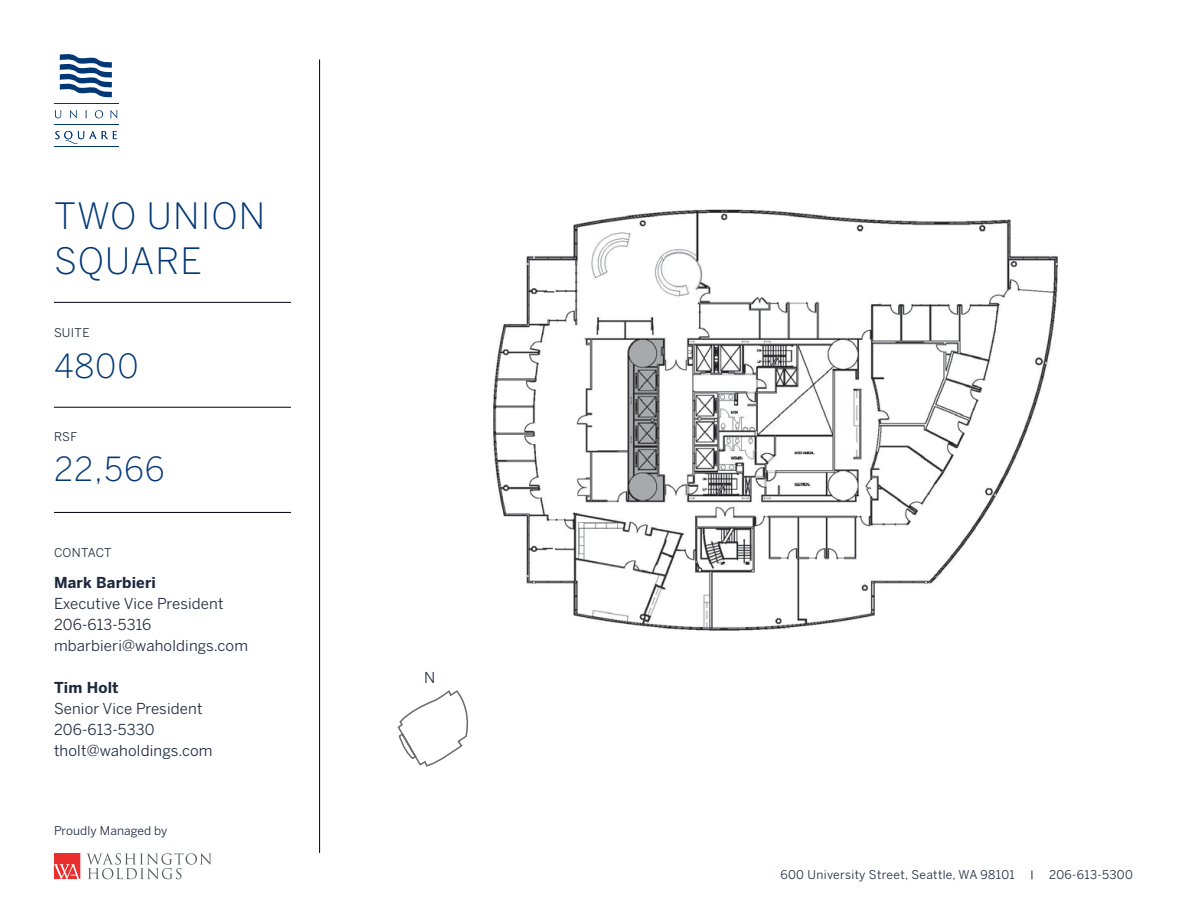
<style>
.page{position:relative;width:1188px;height:918px;background:#fff}
.page>*{position:absolute;margin:0;border:0;box-sizing:border-box;transform-origin:0 0}
.t1{font:300 36px/45px "Benton Sans";letter-spacing:.03em;color:#013775}
.t2{font:300 33px "Benton Sans";letter-spacing:.03em;color:#013775}
.t3{font:15px/21px "Benton Sans";letter-spacing:.01em;color:#1d293c}
.t4{font:700 15px "Benton Sans";letter-spacing:.01em;color:#1d293c}
.t5{font:12px "Benton Sans";letter-spacing:.03em;color:#1d293c}
.t6{font:12px "Benton Sans";letter-spacing:.01em;color:#1d293c}
</style>
<div class="page">
<img style="left:493px;top:209px;width:565px;height:422px">
<hr style="left:54px;top:104px;width:64px;height:1px;background:#013775">
<hr style="left:54px;top:124px;width:64px;height:1px;background:#013775">
<hr style="left:54px;top:146px;width:64px;height:1px;background:#013775">
<svg style="left:102px;top:131px;width:15px;height:8px"></svg>
<svg style="left:55px;top:131px;width:41px;height:13px"></svg>
<svg style="left:55px;top:110px;width:62px;height:8px"></svg>
<svg style="left:60px;top:54px;width:52px;height:44px"></svg>
<hr style="left:54px;top:302px;width:237px;height:1px;background:#00000e">
<hr style="left:54px;top:407px;width:237px;height:1px;background:#00000e">
<hr style="left:54px;top:512px;width:237px;height:1px;background:#00000e">
<svg style="left:54px;top:853px;width:26px;height:26px"></svg>
<svg style="left:86px;top:853px;width:125px;height:26px"></svg>
<hr style="left:319px;top:60px;width:1px;height:793px;background:#00000e">
<svg style="left:397px;top:690px;width:72px;height:77px"></svg>
<h1 class="t1" style="left:54px;top:193px;width:213px">TWO UNION<br>SQUARE</h1>
<p class="t5" style="left:54px;top:325px;width:37px">SUITE</p>
<h2 class="t2" style="left:54px;top:347px;width:86px">4800</h2>
<p class="t5" style="left:54px;top:430px;width:25px">RSF</p>
<h2 class="t2" style="left:54px;top:450px;width:112px">22,566</h2>
<p class="t6" style="left:54px;top:546px;width:59px">CONTACT</p>
<p class="t4" style="left:54px;top:573px;width:103px">Mark Barbieri</p>
<p class="t3" style="left:54px;top:593px;width:196px">Executive Vice President<br>206-613-5316 mbarbieri@waholdings.com</p>
<p class="t4" style="left:54px;top:678px;width:66px">Tim Holt</p>
<p class="t3" style="left:54px;top:698px;width:160px">Senior Vice President<br>206-613-5330 tholt@waholdings.com</p>
<p class="t6" style="left:54px;top:823px;width:115px">Proudly Managed by</p>
<p class="t3" style="left:424px;top:667px;width:13px">N</p>
<p class="t5" style="left:780px;top:868px;width:236px">600 University Street, Seattle, WA 98101</p>
<p class="t5" style="left:1049px;top:868px;width:85px">206-613-5300</p>
</div>
